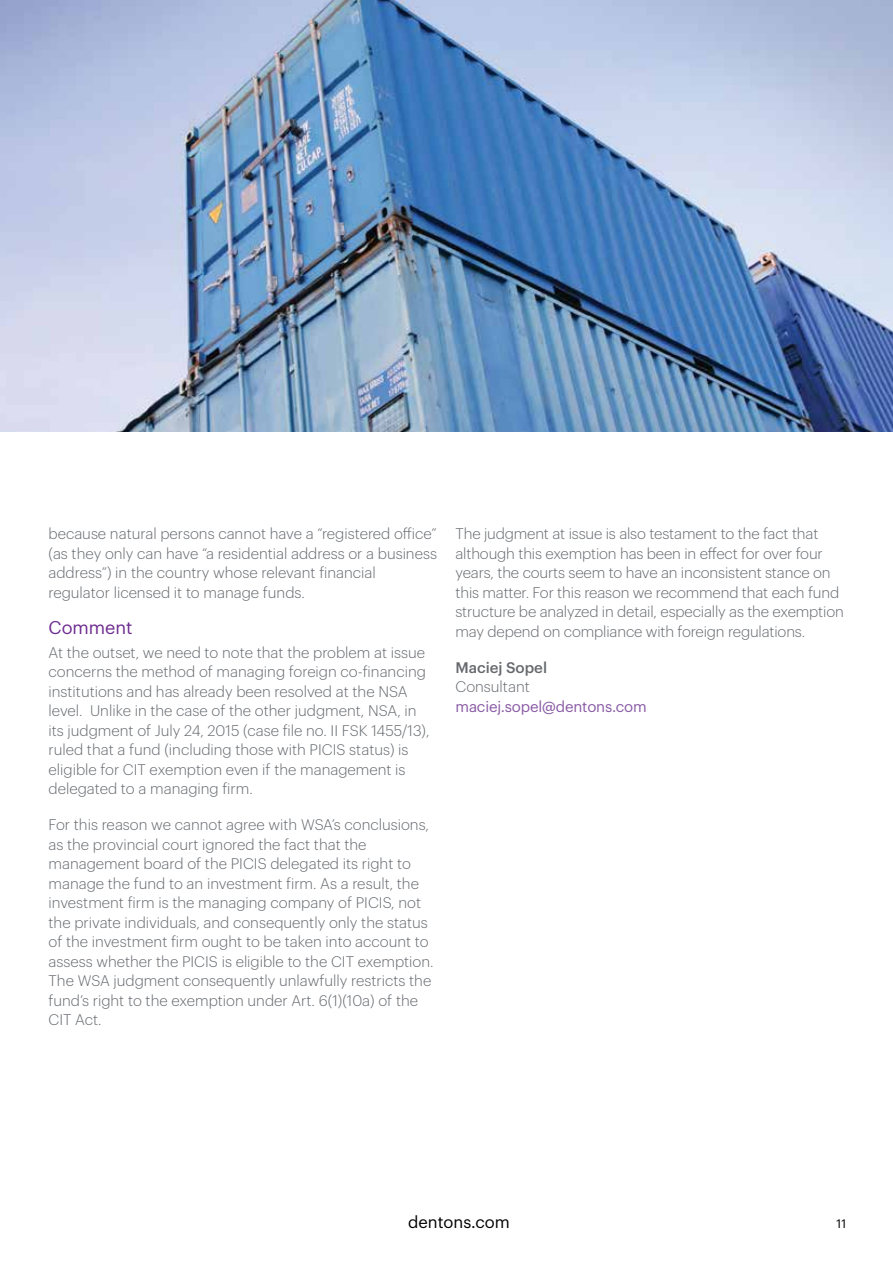
<style>
.page{position:relative;width:893px;height:1263px;background:#fff}
.page>*{position:absolute;margin:0;border:0;box-sizing:border-box;transform-origin:0 0}
.t1{font:18px "Dentons Sans";color:#6f2c91}
.t2{font:16.5px "Dentons Sans";color:#000}
.t3{font:300 15px/19.5px "Dentons Sans";color:#65696e}
.t4{font:15px "Dentons Sans";letter-spacing:-.01em;color:#895ba5}
.t5{font:500 15px "Dentons Sans";color:#65696e}
.t6{font:12px "Dentons Sans";color:#000}
</style>
<div class="page">
<img style="left:0;top:0;width:893px;height:432px">
<p class="t3" style="left:49px;top:523px;width:390px">because natural persons cannot have a “registered office” (as they only can have “a residential address or a business address”) in the country whose relevant financial regulator licensed it to manage funds.</p>
<p class="t1" style="left:49px;top:614px;width:86px">Comment</p>
<p class="t3" style="left:49px;top:641px;width:382px">At the outset, we need to note that the problem at issue concerns the method of managing foreign co-financing institutions and has already been resolved at the NSA level. Unlike in the case of the other judgment, NSA, in its judgment of July 24, 2015 (case file no. II FSK 1455/13), ruled that a fund (including those with PICIS status) is eligible for CIT exemption even if the management is delegated to a managing firm.</p>
<p class="t3" style="left:49px;top:814px;width:387px">For this reason we cannot agree with WSA’s conclusions, as the provincial court ignored the fact that the management board of the PICIS delegated its right to manage the fund to an investment firm. As a result, the investment firm is the managing company of PICIS, not the private individuals, and consequently only the status of the investment firm ought to be taken into account to assess whether the PICIS is eligible to the CIT exemption.<br>The WSA judgment consequently unlawfully restricts the fund’s right to the exemption under Art. 6(1)(10a) of the CIT Act.</p>
<p class="t3" style="left:455px;top:523px;width:390px">The judgment at issue is also testament to the fact that although this exemption has been in effect for over four years, the courts seem to have an inconsistent stance on this matter. For this reason we recommend that each fund structure be analyzed in detail, especially as the exemption may depend on compliance with foreign regulations.</p>
<p class="t5" style="left:455px;top:656px;width:93px">Maciej Sopel</p>
<p class="t3" style="left:455px;top:676px;width:76px">Consultant</p>
<p class="t4" style="left:455px;top:695px;width:193px">maciej.sopel@dentons.com</p>
<p class="t2" style="left:408px;top:1209px;width:103px">dentons.com</p>
<p class="t6" style="left:836px;top:1214px;width:11px">11</p>
</div>
